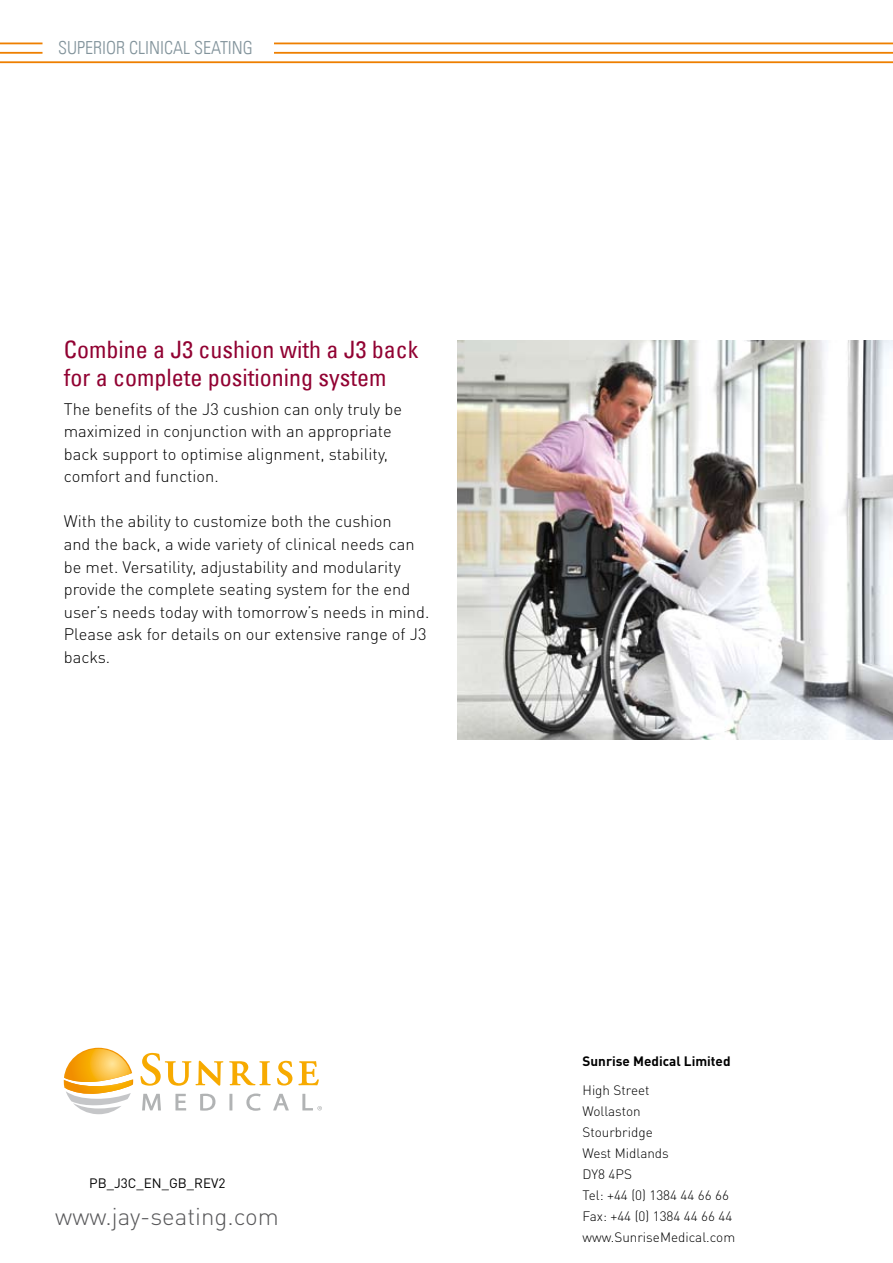
<style>
.page{position:relative;width:893px;height:1263px;background:#fff}
.page>*{position:absolute;margin:0;border:0;box-sizing:border-box;transform-origin:0 0}
.t1{font:condensed 24px/28.5px "Univers Com 57";color:#910232}
.t2{font:300 24px "DINOT";color:#58585a}
.t3{font:18px "Univers Com 47 Light Cond";color:#82939b}
.t4{font:300 16.5px/22.5px "DINOT";color:#000}
.t5{font:300 13.5px/21px "DINOT";color:#000}
.t6{font:700 13.5px "DINOT";color:#000}
.t7{font:13.5px "DINOT";color:#000}
</style>
<div class="page">
<hr style="left:274px;top:52px;width:619px;height:2px;background:#ee7f00">
<hr style="left:0;top:61px;width:893px;height:2px;background:#ee7f00">
<hr style="left:274px;top:43px;width:619px;height:1px;background:#ee7f00">
<hr style="left:0;top:52px;width:43px;height:2px;background:#ee7f00">
<hr style="left:0;top:43px;width:43px;height:1px;background:#ee7f00">
<svg style="left:64px;top:1048px;width:69px;height:66px"></svg>
<svg style="left:229px;top:1061px;width:42px;height:24px"></svg>
<svg style="left:140px;top:1053px;width:83px;height:33px"></svg>
<svg style="left:277px;top:1061px;width:15px;height:24px"></svg>
<svg style="left:298px;top:1061px;width:21px;height:24px"></svg>
<svg style="left:142px;top:1094px;width:19px;height:16px"></svg>
<svg style="left:175px;top:1094px;width:11px;height:16px"></svg>
<svg style="left:200px;top:1094px;width:15px;height:16px"></svg>
<svg style="left:229px;top:1094px;width:3px;height:16px"></svg>
<svg style="left:246px;top:1093px;width:15px;height:18px"></svg>
<svg style="left:273px;top:1094px;width:16px;height:16px"></svg>
<svg style="left:302px;top:1094px;width:20px;height:16px"></svg>
<img style="left:457px;top:340px;width:436px;height:400px">
<p class="t3" style="left:58px;top:37px;width:196px">SUPERIOR CLINICAL SEATING</p>
<h1 class="t1" style="left:64px;top:334px;width:356px">Combine a J3 cushion with a J3 back for a complete positioning system</h1>
<p class="t4" style="left:64px;top:398px;width:340px">The benefits of the J3 cushion can only truly be maximized in conjunction with an appropriate back support to optimise alignment, stability, comfort and function.</p>
<p class="t4" style="left:64px;top:510px;width:367px">With the ability to customize both the cushion<br>and the back, a wide variety of clinical needs can be met. Versatility, adjustability and modularity provide the complete seating system for the end user’s needs today with tomorrow’s needs in mind.<br>Please ask for details on our extensive range of J3 backs.</p>
<p class="t7" style="left:89px;top:1175px;width:138px">PB_J3C_EN_GB_REV2</p>
<h1 class="t2" style="left:55px;top:1201px;width:225px">www.jay-seating.com</h1>
<p class="t6" style="left:583px;top:1052px;width:150px">Sunrise Medical Limited</p>
<p class="t5" style="left:583px;top:1079px;width:154px">High Street<br>Wollaston<br>Stourbridge<br>West Midlands<br>DY8 4PS<br>Tel: +44 (0) 1384 44 66 66<br>Fax: +44 (0) 1384 44 66 44 www.SunriseMedical.com</p>
</div>
